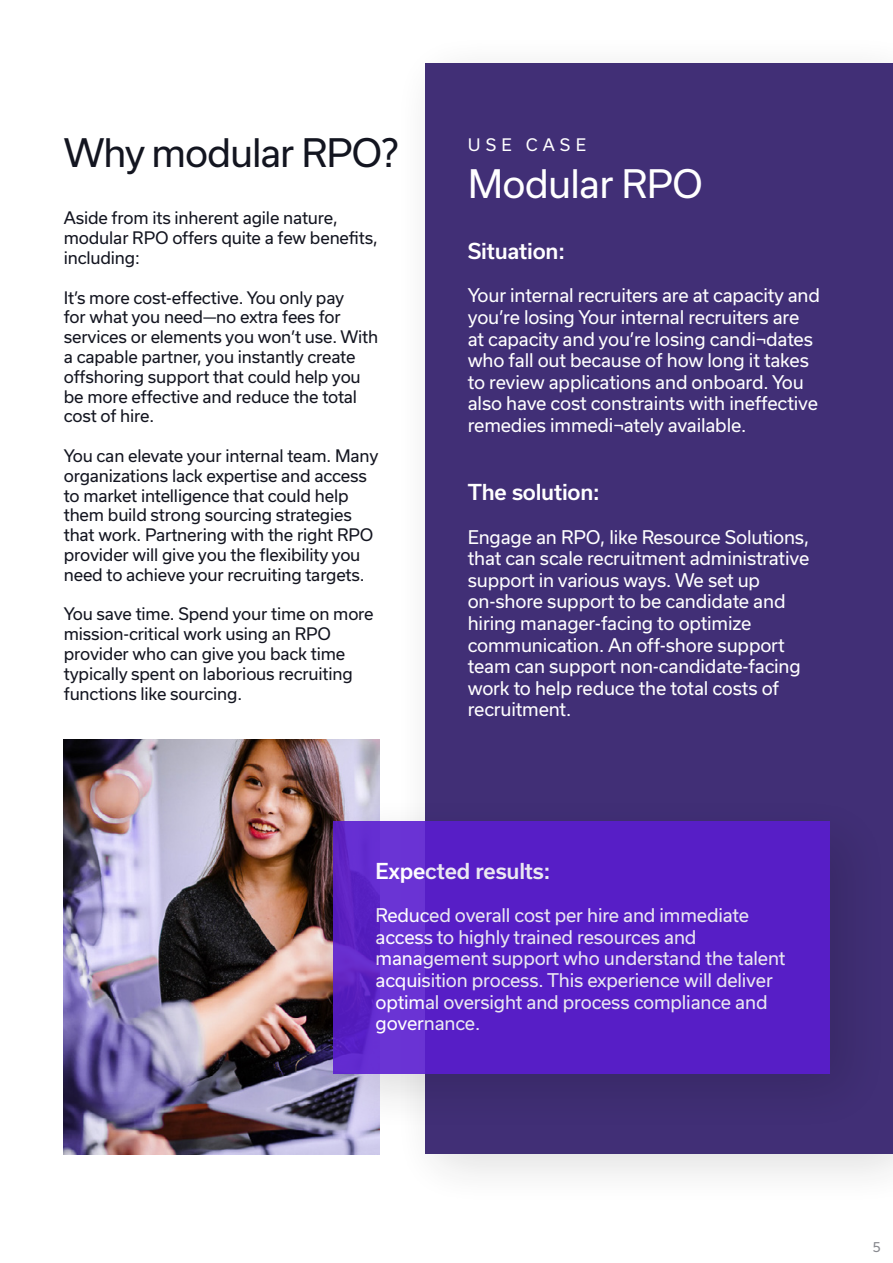
<style>
.page{position:relative;width:893px;height:1263px;background:#fff}
.page>*{position:absolute;margin:0;border:0;box-sizing:border-box;transform-origin:0 0}
.Main_Heading_-_Midnight{font:37.5px "Usual";letter-spacing:-.03em;color:#131520}
.Main_Heading_-_Midnight-2{font:37.5px "Usual";letter-spacing:-.02em;color:#fff}
.Body_Text_-_Midnight{font:500 21px "Usual";letter-spacing:-.01em;color:#fff}
.Body_Text_-_Midnight-2{font:18px/21.6px "Usual";letter-spacing:-.01em;color:#fff}
.Body_Text_-_Midnight-3{font:16.5px/19.8px "Usual";letter-spacing:-.01em;color:#131520}
.Main_Heading_-_Midnight-3{font:16.5px "Usual";letter-spacing:.315em;color:#fff}
.t1{font:13.5px "Usual";color:#898a90}
</style>
<div class="page">
<div style="left:388px;top:27px;width:505px;height:1185px;background:#000;opacity:.15"></div>
<div style="left:425px;top:64px;width:468px;height:1090px;background:#412f76"></div>
<img style="left:64px;top:740px;width:315px;height:414px">
<div style="left:303px;top:790px;width:590px;height:348px;background:#000;opacity:.15"></div>
<svg style="left:333px;top:821px;width:496px;height:252px;background:#581fc6"></svg>
<p class="Main_Heading_-_Midnight" style="left:64px;top:131px;width:336px">Why modular RPO?</p>
<p class="Main_Heading_-_Midnight-3" style="left:468px;top:135px;width:120px">USE CASE</p>
<p class="Main_Heading_-_Midnight-2" style="left:468px;top:163px;width:237px">Modular RPO</p>
<p class="Body_Text_-_Midnight-3" style="left:64px;top:208px;width:315px">Aside from its inherent agile nature, modular RPO offers quite a few benefits, including:</p>
<p class="Body_Text_-_Midnight-3" style="left:64px;top:287px;width:316px">It’s more cost-effective. You only pay<br>for what you need—no extra fees for services or elements you won’t use. With a capable partner, you instantly create offshoring support that could help you be more effective and reduce the total cost of hire.</p>
<p class="Body_Text_-_Midnight-3" style="left:64px;top:446px;width:316px">You can elevate your internal team. Many organizations lack expertise and access to market intelligence that could help them build strong sourcing strategies that work. Partnering with the right RPO provider will give you the flexibility you need to achieve your recruiting targets.</p>
<p class="Body_Text_-_Midnight-3" style="left:64px;top:604px;width:311px">You save time. Spend your time on more mission-critical work using an RPO provider who can give you back time typically spent on laborious recruiting functions like sourcing.</p>
<p class="Body_Text_-_Midnight" style="left:468px;top:239px;width:99px">Situation:</p>
<p class="Body_Text_-_Midnight-2" style="left:468px;top:285px;width:354px">Your internal recruiters are at capacity and you’re losing Your internal recruiters are at capacity and you’re losing candi¬dates who fall out because of how long it takes to review applications and onboard. You also have cost constraints with ineffective remedies immedi¬ately available.</p>
<p class="Body_Text_-_Midnight" style="left:468px;top:480px;width:133px">The solution:</p>
<p class="Body_Text_-_Midnight-2" style="left:468px;top:526px;width:343px">Engage an RPO, like Resource Solutions, that can scale recruitment administrative support in various ways. We set up on-shore support to be candidate and hiring manager-facing to optimize communication. An off-shore support team can support non-candidate-facing work to help reduce the total costs of recruitment.</p>
<p class="Body_Text_-_Midnight" style="left:376px;top:859px;width:176px">Expected results:</p>
<p class="Body_Text_-_Midnight-2" style="left:376px;top:905px;width:411px">Reduced overall cost per hire and immediate access to highly trained resources and management support who understand the talent acquisition process. This experience will deliver optimal oversight and process compliance and governance.</p>
<p class="t1" style="left:872px;top:1239px;width:10px">5</p>
</div>
